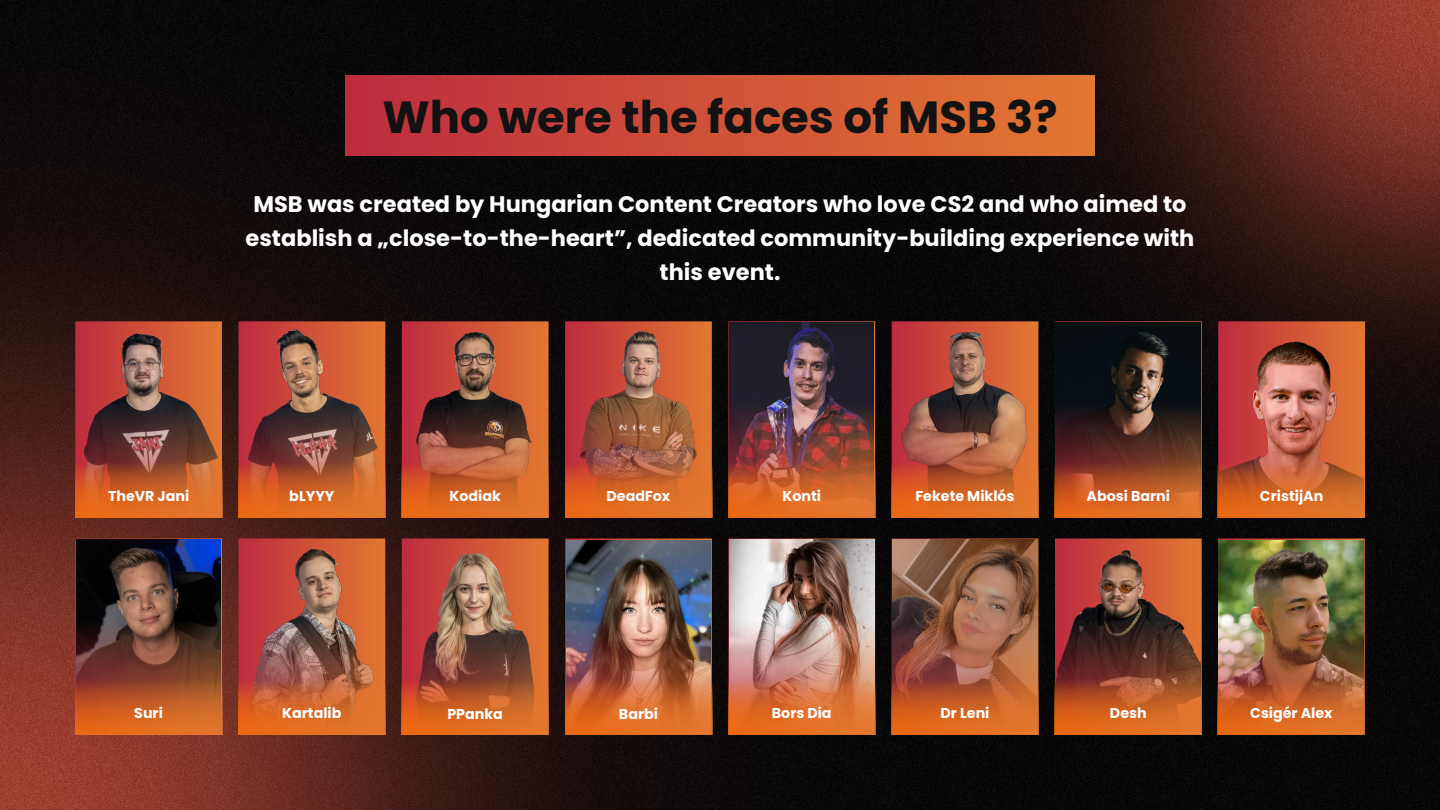
<style>
.page{position:relative;width:1440px;height:810px;background:#fff}
.page>*{position:absolute;margin:0;border:0;box-sizing:border-box;transform-origin:0 0}
.t1{font:700 45px "Poppins";color:#121212}
.t2{font:700 22.5px/33.8px "Poppins";color:#fff;text-align:center}
.t3{font:700 14.25px "Poppins";color:#fff}
</style>
<div class="page">
<img style="left:0;top:0;width:1440px;height:810px">
<div style="left:345px;top:75px;width:750px;height:80px;background:linear-gradient(to right,#bd2c3f,#e37731)"></div>
<img style="left:76px;top:322px;width:145px;height:140px">
<svg style="left:75px;top:462px;width:147px;height:56px;background:#cc6228"></svg>
<img style="left:76px;top:540px;width:145px;height:139px">
<svg style="left:75px;top:679px;width:147px;height:56px;background:#c25b25"></svg>
<img style="left:729px;top:322px;width:145px;height:140px">
<svg style="left:728px;top:462px;width:147px;height:56px;background:#cf632b"></svg>
<img style="left:729px;top:540px;width:145px;height:139px">
<svg style="left:728px;top:679px;width:147px;height:56px;background:#db7238"></svg>
<img style="left:239px;top:322px;width:145px;height:140px">
<svg style="left:238px;top:462px;width:147px;height:56px;background:#ce6228"></svg>
<img style="left:239px;top:540px;width:145px;height:139px">
<svg style="left:239px;top:679px;width:147px;height:56px;background:#d4682e"></svg>
<img style="left:892px;top:322px;width:145px;height:140px">
<svg style="left:891px;top:462px;width:147px;height:56px;background:#d06127"></svg>
<img style="left:892px;top:540px;width:145px;height:139px">
<svg style="left:892px;top:679px;width:147px;height:56px;background:#ca6128"></svg>
<img style="left:403px;top:322px;width:144px;height:140px">
<svg style="left:402px;top:462px;width:147px;height:56px;background:#d46529"></svg>
<img style="left:403px;top:540px;width:144px;height:139px">
<svg style="left:402px;top:679px;width:147px;height:56px;background:#ca6027"></svg>
<img style="left:1219px;top:322px;width:145px;height:140px">
<svg style="left:1218px;top:462px;width:147px;height:56px;background:#ce6429"></svg>
<img style="left:1219px;top:540px;width:145px;height:139px">
<svg style="left:1218px;top:679px;width:147px;height:56px;background:#ca632a"></svg>
<img style="left:567px;top:540px;width:143px;height:139px">
<svg style="left:565px;top:679px;width:147px;height:56px;background:#d46b31"></svg>
<img style="left:1056px;top:322px;width:145px;height:140px">
<svg style="left:1055px;top:462px;width:147px;height:56px;background:#bc5825"></svg>
<img style="left:1056px;top:540px;width:145px;height:139px">
<svg style="left:1055px;top:679px;width:147px;height:56px;background:#c75f26"></svg>
<img style="left:566px;top:322px;width:145px;height:140px">
<svg style="left:565px;top:462px;width:147px;height:56px;background:#d4652a"></svg>
<h1 class="t1" style="left:382px;top:88px;width:677px">Who were the faces of MSB 3?</h1>
<p class="t2" style="left:246px;top:188px;width:950px">MSB was created by Hungarian Content Creators who love CS2 and who aimed to establish a „close-to-the-heart”, dedicated community-building experience with this event.</p>
<p class="t3" style="left:108px;top:486px;width:83px">TheVR Jani</p>
<p class="t3" style="left:134px;top:703px;width:30px">Suri</p>
<p class="t3" style="left:289px;top:486px;width:47px">bLYYY</p>
<p class="t3" style="left:282px;top:703px;width:61px">Kartalib</p>
<p class="t3" style="left:450px;top:486px;width:53px">Kodiak</p>
<p class="t3" style="left:447px;top:704px;width:57px">PPanka</p>
<p class="t3" style="left:607px;top:486px;width:65px">DeadFox</p>
<p class="t3" style="left:782px;top:486px;width:40px">Konti</p>
<p class="t3" style="left:916px;top:486px;width:101px">Fekete Miklós</p>
<p class="t3" style="left:1087px;top:486px;width:85px">Abosi Barni</p>
<p class="t3" style="left:1260px;top:486px;width:65px">CristijAn</p>
<p class="t3" style="left:619px;top:704px;width:41px">Barbi</p>
<p class="t3" style="left:1250px;top:703px;width:84px">Csigér Alex</p>
<p class="t3" style="left:772px;top:703px;width:61px">Bors Dia</p>
<p class="t3" style="left:941px;top:703px;width:50px">Dr Leni</p>
<p class="t3" style="left:1110px;top:703px;width:38px">Desh</p>
</div>
